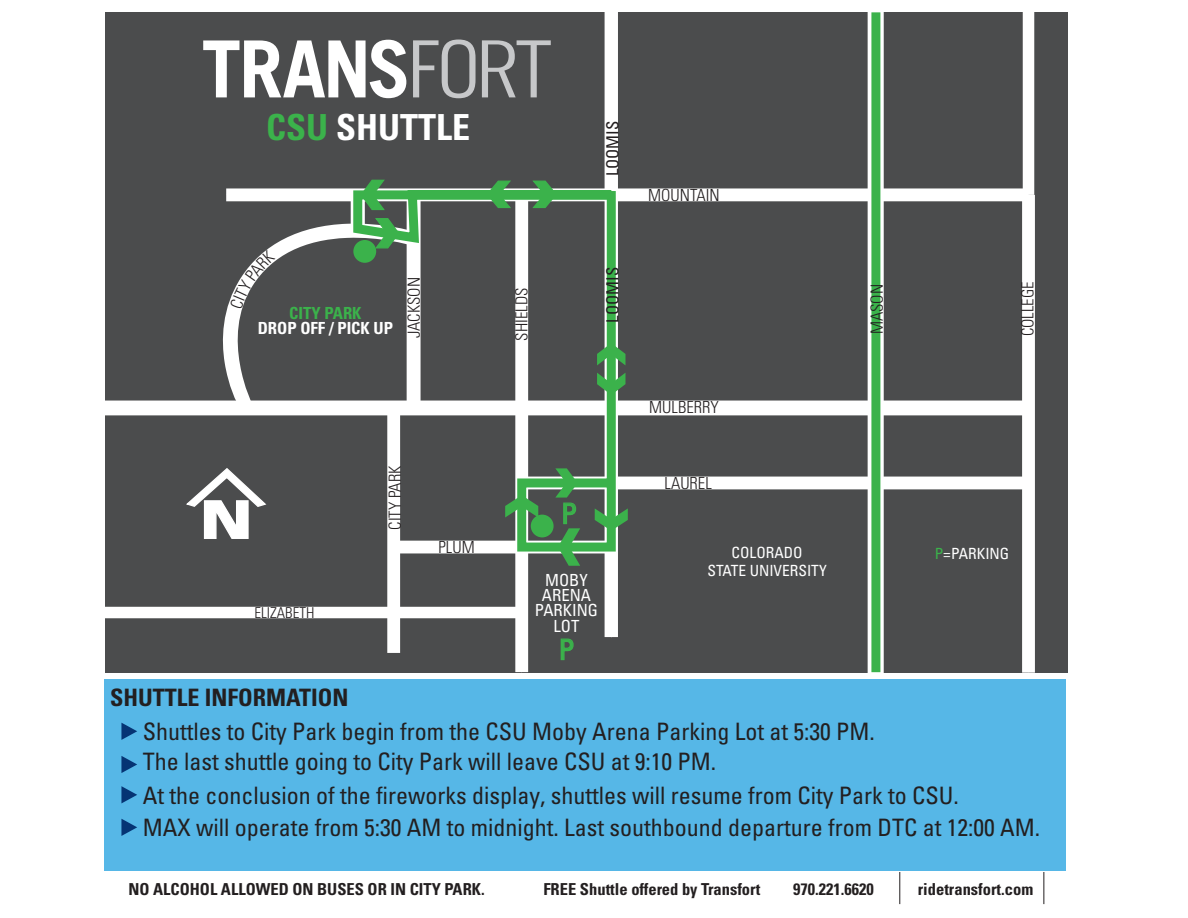
<style>
.page{position:relative;width:1188px;height:918px;background:#fff}
.page>*{position:absolute;margin:0;border:0;box-sizing:border-box;transform-origin:0 0}
.t1{font:700 condensed 36px "Univers LT Std";color:#fff}
.t2{font:condensed 28.2px "Univers LT Std";color:#3bb24b}
.t3{font:condensed 24px/30.2px "Univers LT Std";color:#231f20}
.t4{font:700 condensed 24px "Univers LT Std";color:#231f20}
.t5{font:300 condensed 16.65px "Univers LT Std";color:#231f20}
.t6{font:condensed 16.65px/15.5px "Univers LT Std";color:#fff;text-align:center}
.t7{font:700 condensed 16.65px "Univers LT Std";color:#fff}
.t8{font:condensed 16.65px "Univers LT Std";color:#231f20}
.t9{font:700 condensed 16.65px "Univers LT Std";color:#3bb24b}
.t10{font:700 condensed 16.5px "Univers LT Std";color:#231f20}
.t11{font:condensed 15.45px "Univers LT Std";color:#fff}
.t12{font:300 condensed 15px "Univers LT Std";color:#231f20}
.s1{color:#3bb24b}
</style>
<div class="page">
<hr style="left:899px;top:872px;width:1px;height:32px;background:#231f20">
<hr style="left:1043px;top:872px;width:1px;height:32px;background:#231f20">
<div style="left:105px;top:12px;width:963px;height:660px;background:#4b4c4d"></div>
<div style="left:105px;top:401px;width:922px;height:14px;background:#fff"></div>
<div style="left:226px;top:188px;width:803px;height:13px;background:#fff"></div>
<div style="left:515px;top:195px;width:13px;height:477px;background:#fff"></div>
<div style="left:1023px;top:12px;width:11px;height:183px;background:#fff"></div>
<svg style="left:868px;top:12px;width:16px;height:661px;background:#ebf2ec"></svg>
<div style="left:605px;top:12px;width:13px;height:625px;background:#fff"></div>
<svg style="left:869px;top:204px;width:14px;height:204px"></svg>
<div style="left:1022px;top:195px;width:13px;height:478px;background:#fff"></div>
<svg style="left:560px;top:638px;width:14px;height:23px"></svg>
<svg style="left:203px;top:40px;width:203px;height:58px"></svg>
<svg style="left:413px;top:40px;width:63px;height:58px"></svg>
<svg style="left:482px;top:40px;width:69px;height:57px"></svg>
<div style="left:387px;top:408px;width:13px;height:245px;background:#fff"></div>
<div style="left:105px;top:607px;width:417px;height:11px;background:#fff"></div>
<div style="left:522px;top:477px;width:505px;height:12px;background:#fff"></div>
<div style="left:104px;top:680px;width:962px;height:191px;background:#56b7e7"></div>
<svg style="left:121px;top:786px;width:16px;height:17px"></svg>
<svg style="left:121px;top:819px;width:16px;height:17px"></svg>
<svg style="left:121px;top:756px;width:16px;height:17px"></svg>
<svg style="left:121px;top:723px;width:16px;height:17px"></svg>
<div style="left:871px;top:12px;width:9px;height:660px;background:#3bb24b"></div>
<svg style="left:185px;top:179px;width:443px;height:387px"></svg>
<h1 class="t1" style="left:266px;top:105px;width:205px"><span class="s1">CSU</span> SHUTTLE</h1>
<p class="t8" style="left:602px;top:176px;width:57px;rotate:-90deg">LOOMIS</p>
<p class="t5" style="left:648px;top:185px;width:73px">MOUNTAIN</p>
<p class="t9" style="left:289px;top:303px;width:74px">CITY PARK</p>
<p class="t7" style="left:258px;top:318px;width:137px">DROP OFF / PICK UP</p>
<p class="t8" style="left:602px;top:323px;width:57px;rotate:-90deg">LOOMIS</p>
<p class="t5" style="left:404px;top:338px;width:63px;rotate:-90deg">JACKSON</p>
<p class="t5" style="left:512px;top:341px;width:54px;rotate:-90deg">SHIELDS</p>
<p class="t5" style="left:1018px;top:336px;width:56px;rotate:-90deg">COLLEGE</p>
<p class="t5" style="left:867px;top:334px;width:52px;rotate:-90deg">MASON</p>
<p class="t5" style="left:649px;top:398px;width:71px">MULBERRY</p>
<p class="t12" style="left:254px;top:604px;width:61px">ELIZABETH</p>
<p class="t5" style="left:385px;top:530px;width:66px;rotate:-90deg">CITY PARK</p>
<p class="t5" style="left:439px;top:537px;width:38px">PLUM</p>
<p class="t2" style="left:561px;top:496px;width:17px">P</p>
<p class="t6" style="left:535px;top:572px;width:65px">MOBY<br>ARENA<br>PARKING<br>LOT</p>
<p class="t2" style="left:559px;top:632px;width:17px">P</p>
<p class="t5" style="left:665px;top:473px;width:49px">LAUREL</p>
<p class="t11" style="left:732px;top:543px;width:73px">COLORADO</p>
<p class="t11" style="left:935px;top:543px;width:76px"><span class="s1">P</span>=PARKING</p>
<p class="t11" style="left:707px;top:561px;width:121px">STATE UNIVERSITY</p>
<p class="t4" style="left:110px;top:683px;width:240px">SHUTTLE INFORMATION</p>
<p class="t3" style="left:143px;top:716px;width:733px">Shuttles to City Park begin from the CSU Moby Arena Parking Lot at 5:30 PM.<br>The last shuttle going to City Park will leave CSU at 9:10 PM.</p>
<p class="t3" style="left:143px;top:779px;width:899px;line-height:32px">At the conclusion of the fireworks display, shuttles will resume from City Park to CSU.<br>MAX will operate from 5:30 AM to midnight. Last southbound departure from DTC at 12:00 AM.</p>
<p class="t10" style="left:128px;top:879px;width:358px">NO ALCOHOL ALLOWED ON BUSES OR IN CITY PARK.</p>
<p class="t10" style="left:543px;top:879px;width:218px">FREE Shuttle offered by Transfort</p>
<p class="t10" style="left:793px;top:879px;width:82px">970.221.6620</p>
<p class="t10" style="left:918px;top:879px;width:117px">ridetransfort.com</p>
</div>
